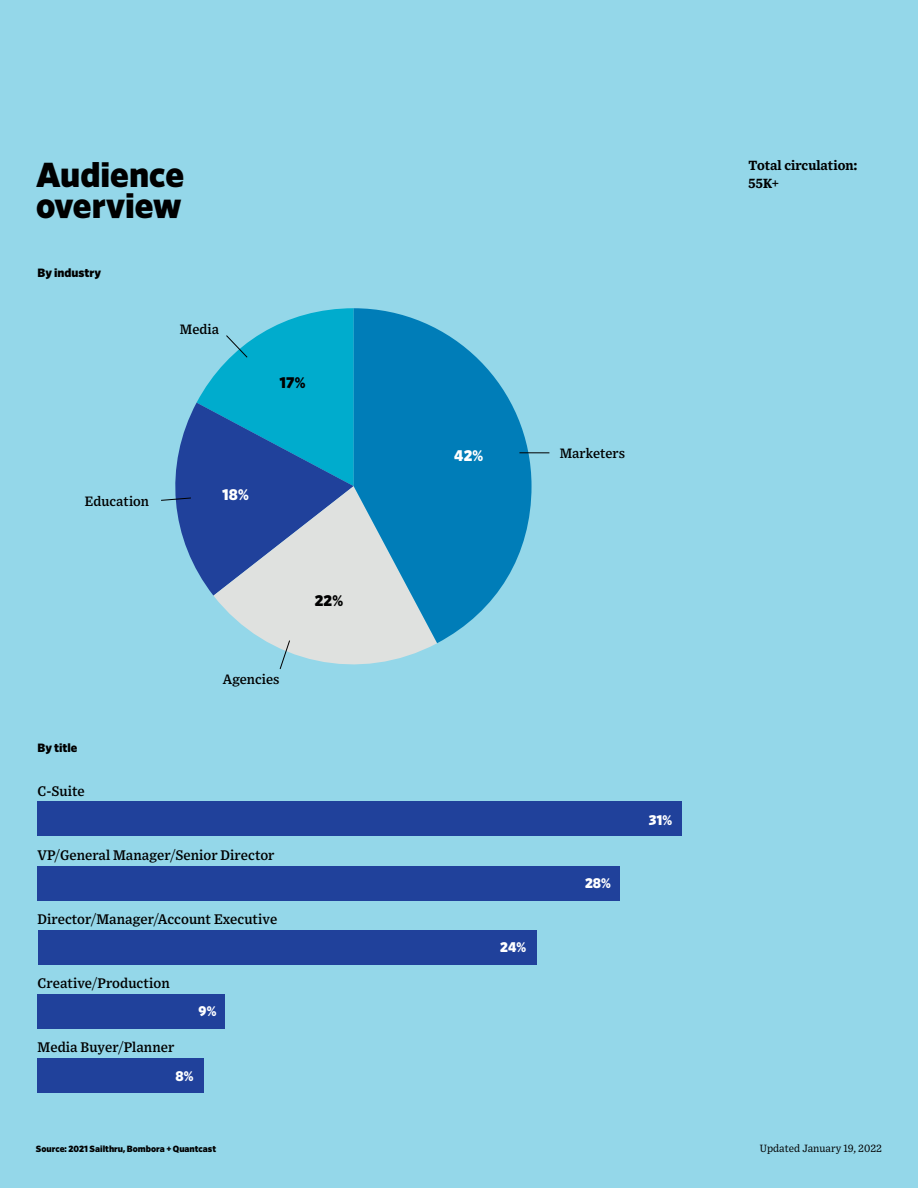
<style>
.page{position:relative;width:918px;height:1188px;background:#94d7e9}
.page>*{position:absolute;margin:0;border:0;box-sizing:border-box;transform-origin:0 0}
.t1{font:900 34.5px/31px "Retina";color:#000}
.t2{font:900 15.3px "Retina";color:#000}
.t3{font:900 15.3px "Retina";color:#fff}
.t4{font:500 13.95px "Exchange";color:#000}
.t5{font:900 13.95px "Retina";color:#fff}
.t6{font:500 13.65px "Exchange";color:#000}
.t7{font:700 13.35px/18px "Exchange";color:#000}
.t8{font:900 12px "Retina";color:#000}
.t9{font:10.5px "Exchange";color:#000}
.t10{font:900 9px "Retina";color:#000}
</style>
<div class="page">
<div style="left:38px;top:802px;width:644px;height:34px;background:#20419b"></div>
<div style="left:38px;top:866px;width:582px;height:34px;background:#20419b"></div>
<div style="left:38px;top:930px;width:498px;height:35px;background:#20419b"></div>
<div style="left:38px;top:994px;width:187px;height:35px;background:#20419b"></div>
<div style="left:38px;top:1058px;width:166px;height:35px;background:#20419b"></div>
<svg style="left:214px;top:596px;width:223px;height:69px;fill:#dfe1df"></svg>
<svg style="left:354px;top:308px;width:178px;height:335px;fill:#007db8"></svg>
<hr style="left:519px;top:453px;width:30px;height:1px;background:#000">
<svg style="left:161px;top:308px;width:193px;height:288px"></svg>
<svg style="left:279px;top:640px;width:11px;height:29px"></svg>
<h1 class="t1" style="left:36px;top:158px;width:150px">Audience overview</h1>
<p class="t8" style="left:38px;top:264px;width:65px">By industry</p>
<p class="t6" style="left:180px;top:319px;width:41px">Media</p>
<p class="t2" style="left:280px;top:372px;width:28px">17%</p>
<p class="t6" style="left:85px;top:490px;width:66px">Education</p>
<p class="t8" style="left:38px;top:740px;width:41px">By title</p>
<p class="t4" style="left:38px;top:780px;width:49px">C-Suite</p>
<p class="t3" style="left:222px;top:484px;width:28px">18%</p>
<p class="t6" style="left:223px;top:668px;width:58px">Agencies</p>
<p class="t4" style="left:38px;top:844px;width:239px">VP/General Manager/Senior Director</p>
<p class="t4" style="left:38px;top:908px;width:241px">Director/Manager/Account Executive</p>
<p class="t4" style="left:38px;top:972px;width:134px">Creative/Production</p>
<p class="t4" style="left:38px;top:1036px;width:138px">Media Buyer/Planner</p>
<p class="t5" style="left:199px;top:1001px;width:19px">9%</p>
<p class="t5" style="left:176px;top:1066px;width:19px">8%</p>
<p class="t10" style="left:36px;top:1143px;width:182px">Source: 2021 Sailthru, Bombora + Quantcast</p>
<p class="t2" style="left:315px;top:590px;width:30px">22%</p>
<p class="t3" style="left:454px;top:445px;width:30px">42%</p>
<p class="t6" style="left:560px;top:443px;width:67px">Marketers</p>
<p class="t7" style="left:748px;top:156px;width:111px">Total circulation:<br>55K+</p>
<p class="t5" style="left:500px;top:937px;width:27px">24%</p>
<p class="t5" style="left:585px;top:873px;width:27px">28%</p>
<p class="t5" style="left:649px;top:811px;width:25px">31%</p>
<p class="t9" style="left:760px;top:1141px;width:124px">Updated January 19, 2022</p>
</div>
